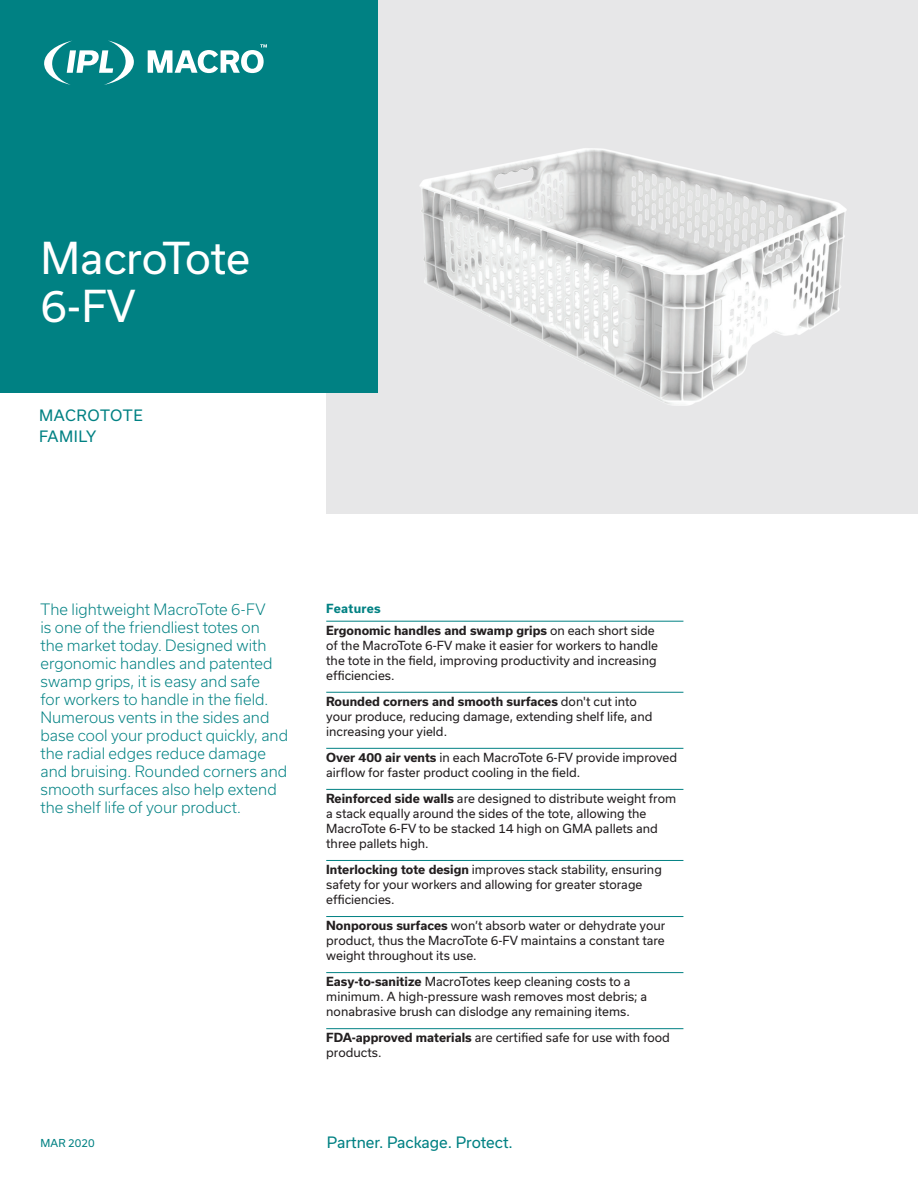
<style>
.page{position:relative;width:918px;height:1188px;background:#fff}
.page>*{position:absolute;margin:0;border:0;box-sizing:border-box;transform-origin:0 0}
.Product_title{font:42px/48px "Usual";letter-spacing:-.005em;color:#fff}
.t1{font:300 15px/18px "Usual";color:#008183}
.IPL_PullPara{font:15px "Usual";color:#008183}
.IPL_DocSubhead{font:15px/21px "Usual";letter-spacing:.035em;color:#008183}
.IPL_Rules{font:12px/15px "Usual";color:#231f20}
.t2{font:700 12px "Usual";letter-spacing:.025em;color:#008183}
.t3{font:10.5px "Usual";color:#008183}
.s1{font-weight:700}
</style>
<div class="page">
<div style="left:326px;top:0;width:592px;height:513px;background:#e7e7e8"></div>
<div style="left:0;top:0;width:377px;height:393px;background:#008183"></div>
<hr style="left:326px;top:621px;width:357px;height:1px;background:#008183">
<hr style="left:326px;top:692px;width:357px;height:1px;background:#008183">
<hr style="left:326px;top:748px;width:357px;height:1px;background:#008183">
<hr style="left:326px;top:789px;width:357px;height:1px;background:#008183">
<hr style="left:326px;top:860px;width:357px;height:1px;background:#008183">
<hr style="left:326px;top:916px;width:357px;height:1px;background:#008183">
<hr style="left:326px;top:972px;width:357px;height:1px;background:#008183">
<hr style="left:326px;top:1028px;width:357px;height:1px;background:#008183">
<svg style="left:44px;top:40px;width:90px;height:45px"></svg>
<svg style="left:148px;top:44px;width:119px;height:29px"></svg>
<img style="left:377px;top:88px;width:470px;height:318px">
<p class="Product_title" style="left:40px;top:235px;width:211px">MacroTote<br>6-FV</p>
<p class="IPL_DocSubhead" style="left:39px;top:405px;width:105px">MACROTOTE<br>FAMILY</p>
<p class="t1" style="left:40px;top:601px;width:249px">The lightweight MacroTote 6-FV<br>is one of the friendliest totes on<br>the market today. Designed with ergonomic handles and patented swamp grips, it is easy and safe<br>for workers to handle in the field.<br>Numerous vents in the sides and base cool your product quickly, and the radial edges reduce damage and bruising. Rounded corners and smooth surfaces also help extend the shelf life of your product.</p>
<p class="t2" style="left:326px;top:602px;width:56px">Features</p>
<p class="IPL_Rules" style="left:326px;top:623px;width:333px"><span class="s1">Ergonomic handles and swamp grips</span> on each short side of the MacroTote 6-FV make it easier for workers to handle the tote in the field, improving productivity and increasing efficiencies.</p>
<p class="IPL_Rules" style="left:326px;top:694px;width:328px"><span class="s1">Rounded corners and smooth surfaces</span> don't cut into your produce, reducing damage, extending shelf life, and increasing your yield.</p>
<p class="IPL_Rules" style="left:326px;top:750px;width:352px"><span class="s1">Over 400 air vents</span> in each MacroTote 6-FV provide improved airflow for faster product cooling in the field.</p>
<p class="IPL_Rules" style="left:326px;top:791px;width:351px"><span class="s1">Reinforced side walls</span> are designed to distribute weight from a stack equally around the sides of the tote, allowing the MacroTote 6-FV to be stacked 14 high on GMA pallets and three pallets high.</p>
<p class="IPL_Rules" style="left:326px;top:862px;width:337px"><span class="s1">Interlocking tote design</span> improves stack stability, ensuring safety for your workers and allowing for greater storage efficiencies.</p>
<p class="IPL_Rules" style="left:326px;top:918px;width:341px;text-align:justify"><span class="s1">Nonporous surfaces</span> won’t absorb water or dehydrate your product, thus the MacroTote 6-FV maintains a constant tare weight throughout its use.</p>
<p class="IPL_Rules" style="left:326px;top:974px;width:323px"><span class="s1">Easy-to-sanitize</span> MacroTotes keep cleaning costs to a minimum. A high-pressure wash removes most debris; a nonabrasive brush can dislodge any remaining items.</p>
<p class="IPL_Rules" style="left:326px;top:1030px;width:345px"><span class="s1">FDA-approved materials</span> are certified safe for use with food products.</p>
<p class="t3" style="left:40px;top:1138px;width:56px">MAR 2020</p>
<p class="IPL_PullPara" style="left:327px;top:1133px;width:188px">Partner. Package. Protect.</p>
</div>
